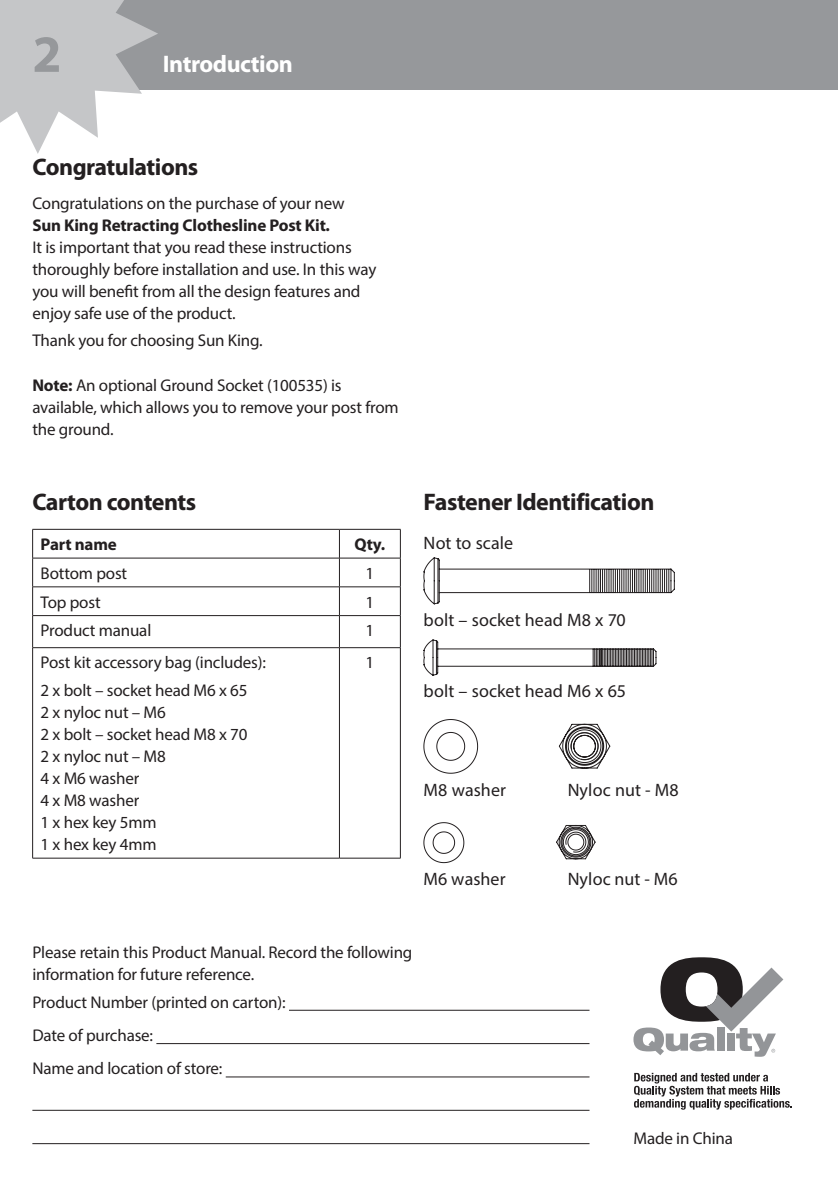
<style>
.page{position:relative;width:838px;height:1189px;background:#fff}
.page>*{position:absolute;margin:0;border:0;box-sizing:border-box;transform-origin:0 0}
.Body_Text{font:700 52.6px "Myriad Pro";color:#96989b}
.Headings{font:700 24px "Myriad Pro";letter-spacing:-.02em;color:#231f20}
.Banner_Headings_Left{font:700 24px "Myriad Pro";letter-spacing:-.02em;color:#fff}
.Headings-2{font:18px "Myriad Pro";letter-spacing:.005em;color:#231f20}
.Body_Text-2{font:17px/22px "Myriad Pro";letter-spacing:-.01em;color:#231f20}
.Body_Text-3{font:700 17px "Myriad Pro";letter-spacing:-.01em;color:#231f20}
.s1{font-weight:700}
</style>
<div class="page">
<div style="left:0;top:0;width:838px;height:90px;background:#96989b"></div>
<hr style="left:32px;top:529px;width:307px;height:1px;background:#231f20">
<hr style="left:339px;top:529px;width:62px;height:1px;background:#231f20">
<hr style="left:32px;top:558px;width:307px;height:1px;background:#231f20">
<hr style="left:339px;top:558px;width:62px;height:1px;background:#231f20">
<hr style="left:32px;top:586px;width:307px;height:1px;background:#231f20">
<svg style="left:32px;top:529px;width:1px;height:86px"></svg>
<hr style="left:339px;top:586px;width:62px;height:1px;background:#231f20">
<svg style="left:339px;top:529px;width:1px;height:86px"></svg>
<svg style="left:400px;top:529px;width:1px;height:86px"></svg>
<hr style="left:32px;top:615px;width:307px;height:1px;background:#231f20">
<hr style="left:32px;top:616px;width:1px;height:31px;background:#231f20">
<hr style="left:339px;top:615px;width:62px;height:1px;background:#231f20">
<hr style="left:339px;top:616px;width:1px;height:31px;background:#231f20">
<hr style="left:400px;top:616px;width:1px;height:31px;background:#231f20">
<hr style="left:32px;top:647px;width:307px;height:1px;background:#231f20">
<hr style="left:32px;top:648px;width:1px;height:210px;background:#231f20">
<hr style="left:339px;top:647px;width:62px;height:1px;background:#231f20">
<hr style="left:339px;top:648px;width:1px;height:210px;background:#231f20">
<hr style="left:400px;top:648px;width:1px;height:210px;background:#231f20">
<hr style="left:32px;top:858px;width:307px;height:1px;background:#231f20">
<hr style="left:339px;top:858px;width:62px;height:1px;background:#231f20">
<svg style="left:423px;top:557px;width:252px;height:47px"></svg>
<svg style="left:423px;top:639px;width:234px;height:37px"></svg>
<svg style="left:423px;top:719px;width:55px;height:55px"></svg>
<svg style="left:559px;top:723px;width:51px;height:46px"></svg>
<svg style="left:423px;top:822px;width:41px;height:41px"></svg>
<svg style="left:556px;top:825px;width:40px;height:34px"></svg>
<hr style="left:289px;top:1010px;width:300px;height:1px;background:#231f20">
<hr style="left:156px;top:1043px;width:433px;height:1px;background:#231f20">
<hr style="left:226px;top:1076px;width:363px;height:1px;background:#231f20">
<hr style="left:32px;top:1110px;width:557px;height:1px;background:#231f20">
<hr style="left:32px;top:1143px;width:557px;height:1px;background:#231f20">
<svg style="left:634px;top:1073px;width:158px;height:36px"></svg>
<svg style="left:633px;top:957px;width:150px;height:99px"></svg>
<svg style="left:0;top:0;width:158px;height:154px"></svg>
<p class="Body_Text" style="left:32px;top:20px;width:31px">2</p>
<p class="Banner_Headings_Left" style="left:163px;top:49px;width:132px">Introduction</p>
<p class="Headings" style="left:32px;top:151px;width:167px">Congratulations</p>
<p class="Body_Text-2" style="left:32px;top:191px;width:345px">Congratulations on the purchase of your new <span class="s1">Sun King Retracting Clothesline Post Kit.<br></span>It is important that you read these instructions thoroughly before installation and use. In this way you will benefit from all the design features and enjoy safe use of the product.</p>
<p class="Body_Text-2" style="left:32px;top:329px;width:232px">Thank you for choosing Sun King.</p>
<p class="Body_Text-2" style="left:32px;top:374px;width:368px"><span class="s1">Note:</span> An optional Ground Socket (100535) is available, which allows you to remove your post from the ground.</p>
<p class="Headings" style="left:32px;top:486px;width:165px">Carton contents</p>
<p class="Body_Text-3" style="left:41px;top:533px;width:78px">Part name</p>
<p class="Body_Text-3" style="left:354px;top:533px;width:32px">Qty.</p>
<p class="Body_Text-2" style="left:41px;top:562px;width:88px">Bottom post</p>
<p class="Body_Text-2" style="left:365px;top:562px;width:10px">1</p>
<p class="Body_Text-2" style="left:41px;top:590px;width:62px">Top post</p>
<p class="Body_Text-2" style="left:365px;top:590px;width:10px">1</p>
<p class="Body_Text-2" style="left:41px;top:619px;width:112px">Product manual</p>
<p class="Body_Text-2" style="left:365px;top:619px;width:10px">1</p>
<p class="Body_Text-2" style="left:41px;top:651px;width:227px">Post kit accessory bag (includes):</p>
<p class="Body_Text-2" style="left:41px;top:679px;width:208px">2 x bolt – socket head M6 x 65<br>2 x nyloc nut – M6<br>2 x bolt – socket head M8 x 70<br>2 x nyloc nut – M8<br>4 x M6 washer<br>4 x M8 washer<br>1 x hex key 5mm<br>1 x hex key 4mm</p>
<p class="Body_Text-2" style="left:365px;top:651px;width:10px">1</p>
<p class="Headings" style="left:424px;top:486px;width:232px">Fastener Identification</p>
<p class="Headings-2" style="left:424px;top:531px;width:91px">Not to scale</p>
<p class="Headings-2" style="left:424px;top:609px;width:204px">bolt – socket head M8 x 70</p>
<p class="Headings-2" style="left:424px;top:680px;width:204px">bolt – socket head M6 x 65</p>
<p class="Headings-2" style="left:424px;top:778px;width:84px">M8 washer</p>
<p class="Headings-2" style="left:568px;top:778px;width:113px">Nyloc nut - M8</p>
<p class="Headings-2" style="left:424px;top:867px;width:83px">M6 washer</p>
<p class="Headings-2" style="left:568px;top:867px;width:111px">Nyloc nut - M6</p>
<p class="Body_Text-2" style="left:32px;top:941px;width:381px">Please retain this Product Manual. Record the following information for future reference.</p>
<p class="Body_Text-2" style="left:32px;top:990px;width:255px">Product Number (printed on carton):</p>
<p class="Body_Text-2" style="left:32px;top:1024px;width:122px">Date of purchase:</p>
<p class="Body_Text-2" style="left:32px;top:1057px;width:192px">Name and location of store:</p>
<p class="Body_Text-2" style="left:633px;top:1127px;width:101px">Made in China</p>
</div>
